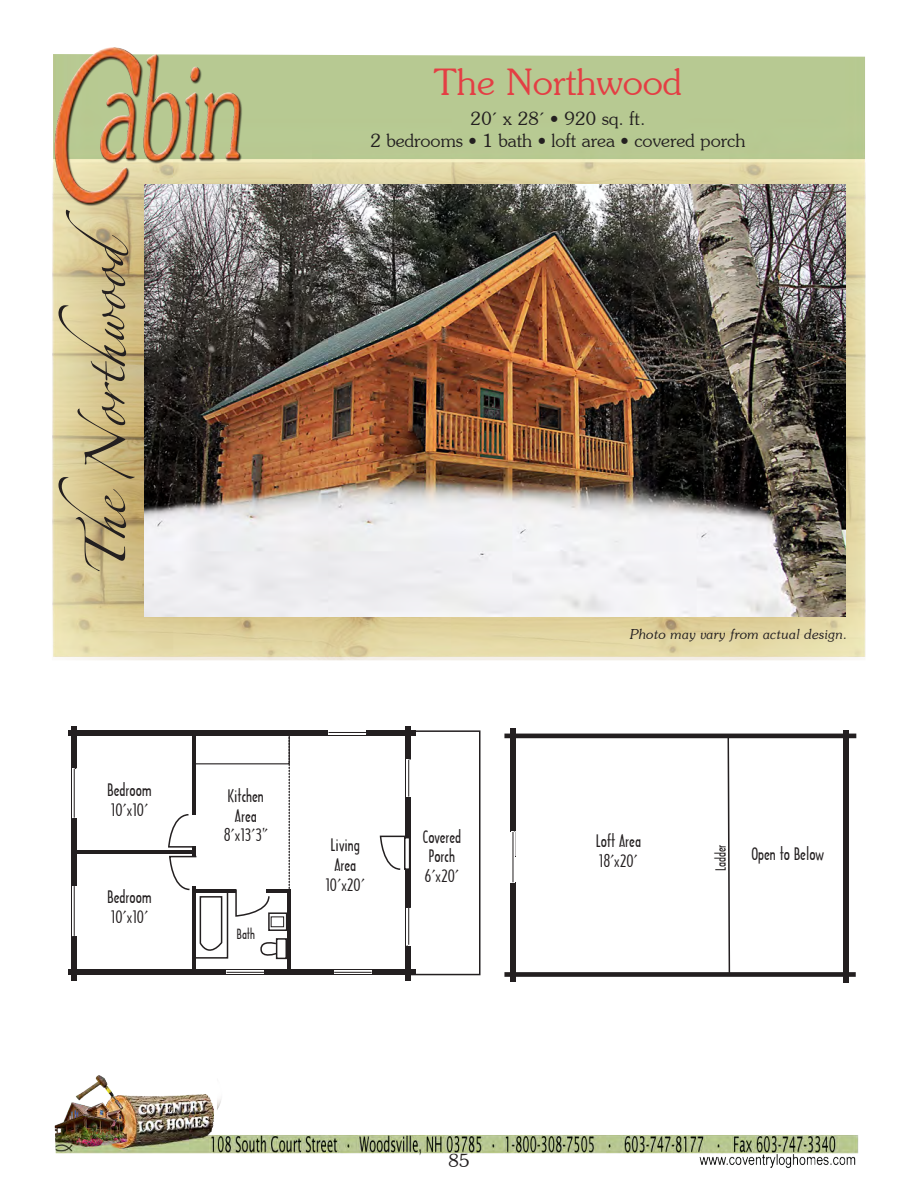
<style>
.page{position:relative;width:918px;height:1188px;background:#fff}
.page>*{position:absolute;margin:0;border:0;box-sizing:border-box;transform-origin:0 0}
.Model_Style{font:90px "Linotype Zapfino One";color:#231f20}
.Tradesman_Model_Name{font:36px "Southern Plain";color:#e43e44}
.t1{font:18px "Southern Plain";color:#231f20}
.t2{font:16.5px/19.8px "Architecture Plain";color:#231f20}
.t3{font:italic 13.5px "Southern";color:#231f20}
.t4{font:13.5px "Architecture Plain";color:#231f20}
</style>
<div class="page">
<img style="left:52px;top:54px;width:814px;height:607px">
<img style="left:54px;top:1075px;width:805px;height:93px">
<img style="left:144px;top:184px;width:702px;height:432px">
<div style="left:71px;top:726px;width:6px;height:254px;background:#231f20"></div>
<div style="left:68px;top:730px;width:347px;height:5px;background:#231f20"></div>
<div style="left:68px;top:969px;width:347px;height:6px;background:#231f20"></div>
<div style="left:406px;top:726px;width:5px;height:254px;background:#231f20"></div>
<hr style="left:74px;top:850px;width:122px;height:4px;background:#231f20">
<div style="left:510px;top:728px;width:6px;height:254px;background:#231f20"></div>
<div style="left:844px;top:730px;width:5px;height:253px;background:#231f20"></div>
<hr style="left:504px;top:734px;width:352px;height:4px;background:#231f20">
<div style="left:504px;top:972px;width:352px;height:5px;background:#231f20"></div>
<svg style="left:727px;top:738px;width:4px;height:235px"></svg>
<svg style="left:379px;top:730px;width:102px;height:246px"></svg>
<svg style="left:407px;top:760px;width:4px;height:37px"></svg>
<hr style="left:408px;top:760px;width:1px;height:37px;background:#231f20">
<svg style="left:407px;top:908px;width:4px;height:37px"></svg>
<hr style="left:408px;top:908px;width:1px;height:37px;background:#231f20">
<svg style="left:72px;top:769px;width:4px;height:49px"></svg>
<hr style="left:74px;top:769px;width:1px;height:49px;background:#231f20">
<svg style="left:72px;top:886px;width:4px;height:50px"></svg>
<hr style="left:74px;top:886px;width:1px;height:50px;background:#231f20">
<div style="left:329px;top:730px;width:37px;height:5px;background:#fff"></div>
<hr style="left:329px;top:732px;width:37px;height:1px;background:#231f20">
<hr style="left:335px;top:971px;width:37px;height:3px;background:#fff">
<hr style="left:334px;top:972px;width:38px;height:1px;background:#231f20">
<hr style="left:227px;top:971px;width:37px;height:3px;background:#fff">
<hr style="left:227px;top:972px;width:37px;height:1px;background:#231f20">
<svg style="left:511px;top:832px;width:4px;height:50px"></svg>
<hr style="left:513px;top:832px;width:1px;height:50px;background:#231f20">
<svg style="left:167px;top:735px;width:123px;height:234px"></svg>
<img style="left:54px;top:47px;width:201px;height:178px">
<p class="Model_Style" style="left:41px;top:578px;width:370px;rotate:-90deg">The Northwood</p>
<p class="t2" style="left:108px;top:780px;width:45px">Bedroom<br>10’x10’</p>
<p class="t2" style="left:108px;top:887px;width:45px">Bedroom<br>10’x10’</p>
<p class="Tradesman_Model_Name" style="left:434px;top:60px;width:249px">The Northwood</p>
<p class="t1" style="left:470px;top:108px;width:177px">20´ x 28´ • 920 sq. ft.</p>
<p class="t1" style="left:370px;top:129px;width:377px">2 bedrooms • 1 bath • loft area • covered porch</p>
<p class="t2" style="left:224px;top:786px;width:46px;text-align:center">Kitchen<br>Area<br>8’x13’3”</p>
<p class="t4" style="left:237px;top:926px;width:20px">Bath</p>
<p class="t2" style="left:326px;top:835px;width:41px;text-align:center">Living<br>Area<br>10’x20’</p>
<p class="t2" style="left:423px;top:827px;width:40px">Covered<br>Porch<br>6’x20’</p>
<p class="t3" style="left:630px;top:626px;width:219px">Photo may vary from actual design.</p>
<p class="t2" style="left:596px;top:831px;width:47px">Loft Area<br>18’x20’</p>
<p class="t4" style="left:712px;top:871px;width:28px;rotate:-90deg">Ladder</p>
<p class="t2" style="left:751px;top:844px;width:74px">Open to Below</p>
<p class="t1" style="left:448px;top:1150px;width:23px">85</p>
</div>
